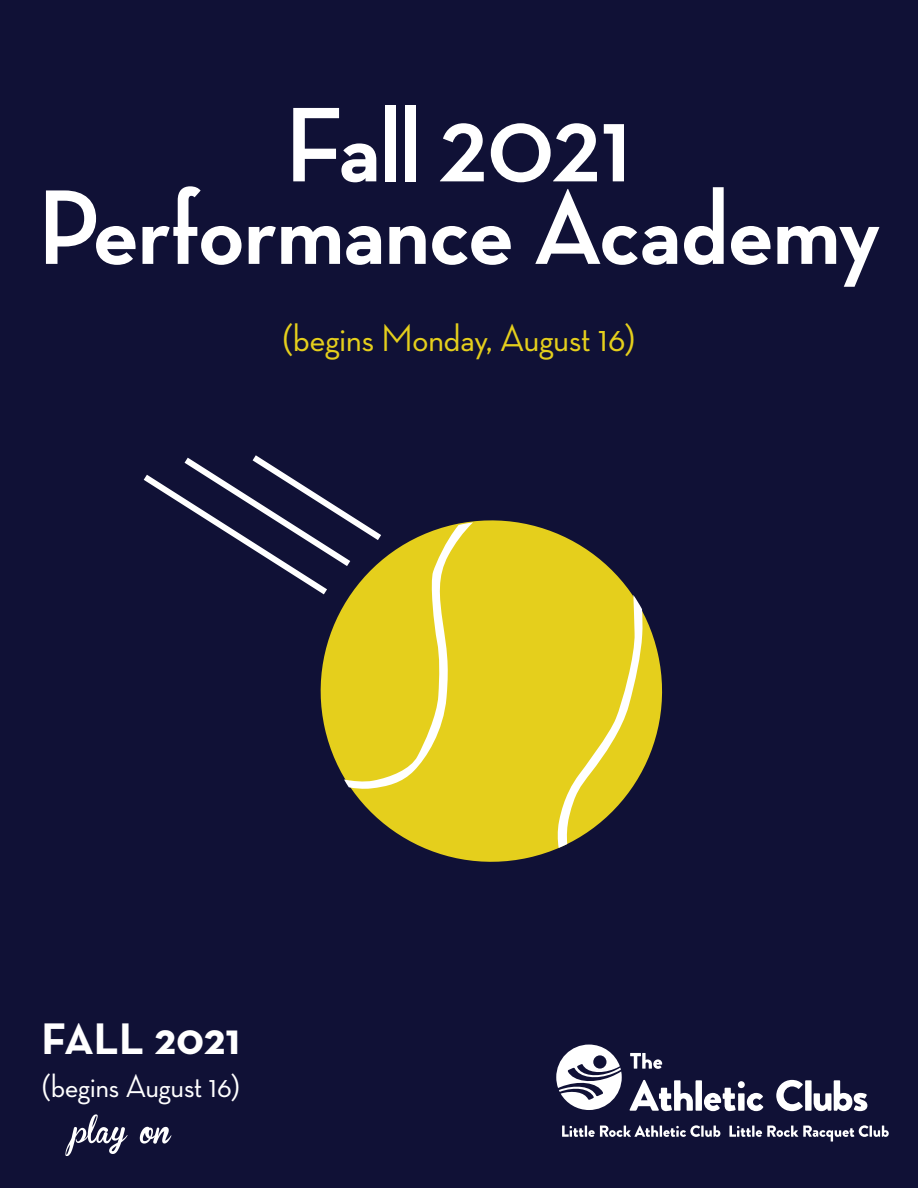
<style>
.page{position:relative;width:918px;height:1188px;background:#101136}
.page>*{position:absolute;margin:0;border:0;box-sizing:border-box;transform-origin:0 0}
.t1{font:700 108px/82.5px "Neutra Disp Exp";color:#fff;text-align:center}
.t2{font:45px "Neutraface Text Bold Alt";color:#fff}
.t3{font:500 39px "Neutra Disp Exp";color:#e5cf1c}
.t4{font:500 33px "Neutra Disp Exp";color:#fff}
</style>
<div class="page">
<svg style="left:351px;top:520px;width:312px;height:342px;fill:#e5cf1c"></svg>
<svg style="left:557px;top:595px;width:86px;height:253px;background:#cebc35"></svg>
<svg style="left:143px;top:455px;width:330px;height:334px"></svg>
<svg style="left:65px;top:1114px;width:63px;height:42px"></svg>
<svg style="left:140px;top:1127px;width:32px;height:17px"></svg>
<svg style="left:562px;top:1125px;width:158px;height:12px"></svg>
<svg style="left:729px;top:1125px;width:160px;height:17px"></svg>
<svg style="left:630px;top:1053px;width:32px;height:16px"></svg>
<svg style="left:629px;top:1080px;width:64px;height:31px"></svg>
<div style="left:696px;top:1080px;width:6px;height:31px;background:#fff"></div>
<svg style="left:704px;top:1081px;width:59px;height:30px"></svg>
<svg style="left:776px;top:1080px;width:27px;height:31px"></svg>
<div style="left:805px;top:1080px;width:7px;height:31px;background:#fff"></div>
<svg style="left:814px;top:1080px;width:53px;height:31px"></svg>
<svg style="left:556px;top:1045px;width:66px;height:65px"></svg>
<p class="t1" style="left:38px;top:106px;width:843px">Fall 2021<br>Performance Academy</p>
<p class="t3" style="left:283px;top:316px;width:354px">(begins Monday, August 16)</p>
<p class="t2" style="left:42px;top:1009px;width:200px">FALL 2021</p>
<p class="t4" style="left:42px;top:1068px;width:200px">(begins August 16)</p>
</div>
